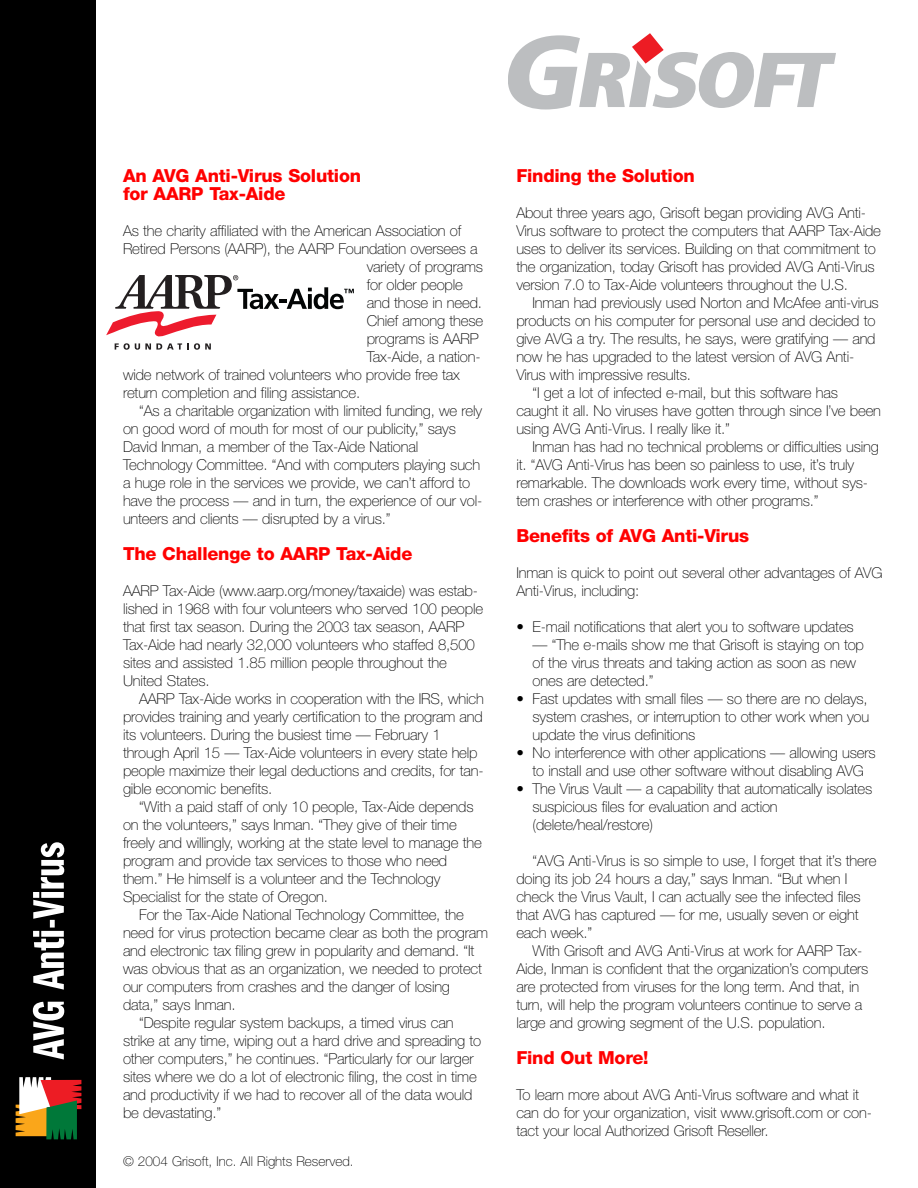
<style>
.page{position:relative;width:918px;height:1188px;background:#fff}
.page>*{position:absolute;margin:0;border:0;box-sizing:border-box;transform-origin:0 0}
.t1{font:800 18px/18px "Helvetica Neue";letter-spacing:-.015em;color:#f00}
.t2{font:100 15px/18px "Helvetica Neue";letter-spacing:-.01em;color:#000}
.t3{font:100 13.5px "Helvetica Neue";color:#000}
</style>
<div class="page">
<div style="left:0;top:0;width:96px;height:1188px;background:#000"></div>
<svg style="left:508px;top:33px;width:328px;height:77px"></svg>
<svg style="left:33px;top:842px;width:31px;height:218px"></svg>
<svg style="left:16px;top:1077px;width:65px;height:62px;background:#957850"></svg>
<svg style="left:106px;top:275px;width:248px;height:75px"></svg>
<p class="t1" style="left:123px;top:168px;width:240px">An AVG Anti-Virus Solution for AARP Tax-Aide</p>
<p class="t2" style="left:123px;top:223px;width:340px">As the charity affiliated with the American Association of</p>
<p class="t2" style="left:123px;top:241px;width:356px">Retired Persons (AARP), the AARP Foundation oversees a</p>
<p class="t2" style="left:367px;top:259px;width:118px">variety of programs</p>
<p class="t2" style="left:367px;top:277px;width:98px">for older people</p>
<p class="t2" style="left:367px;top:295px;width:117px">and those in need.</p>
<p class="t2" style="left:367px;top:313px;width:118px">Chief among these</p>
<p class="t2" style="left:367px;top:331px;width:113px">programs is AARP</p>
<p class="t2" style="left:367px;top:349px;width:116px">Tax-Aide, a nation-</p>
<p class="t2" style="left:123px;top:367px;width:338px">wide network of trained volunteers who provide free tax</p>
<p class="t2" style="left:123px;top:385px;width:239px">return completion and filing assistance.</p>
<p class="t2" style="left:139px;top:403px;width:345px">“As a charitable organization with limited funding, we rely</p>
<p class="t2" style="left:123px;top:421px;width:334px">on good word of mouth for most of our publicity,” says</p>
<p class="t2" style="left:123px;top:439px;width:297px">David Inman, a member of the Tax-Aide National</p>
<p class="t2" style="left:123px;top:457px;width:359px">Technology Committee. “And with computers playing such</p>
<p class="t2" style="left:123px;top:475px;width:349px">a huge role in the services we provide, we can’t afford to</p>
<p class="t2" style="left:123px;top:493px;width:361px">have the process — and in turn, the experience of our vol-</p>
<p class="t2" style="left:123px;top:511px;width:269px">unteers and clients — disrupted by a virus.”</p>
<p class="t1" style="left:123px;top:546px;width:291px">The Challenge to AARP Tax-Aide</p>
<p class="t2" style="left:123px;top:583px;width:362px">AARP Tax-Aide (www.aarp.org/money/taxaide) was estab&shy;lished in 1968 with four volunteers who served 100 people that first tax season. During the 2003 tax season, AARP Tax-Aide had nearly 32,000 volunteers who staffed 8,500 sites and assisted 1.85 million people throughout the United States.</p>
<p class="t2" style="left:123px;top:691px;width:362px;text-indent:16px">AARP Tax-Aide works in cooperation with the IRS, which provides training and yearly certification to the program and its volunteers. During the busiest time — February 1 through April 15 — Tax-Aide volunteers in every state help people maximize their legal deductions and credits, for tan&shy;gible economic benefits.</p>
<p class="t2" style="left:123px;top:799px;width:360px;text-indent:16px">“With a paid staff of only 10 people, Tax-Aide depends on the volunteers,” says Inman. “They give of their time freely and willingly, working at the state level to manage the program and provide tax services to those who need them.” He himself is a volunteer and the Technology Specialist for the state of Oregon.</p>
<p class="t2" style="left:139px;top:907px;width:326px">For the Tax-Aide National Technology Committee, the</p>
<p class="t2" style="left:123px;top:925px;width:367px">need for virus protection became clear as both the program</p>
<p class="t2" style="left:123px;top:943px;width:353px">and electronic tax filing grew in popularity and demand. “It</p>
<p class="t2" style="left:123px;top:961px;width:361px">was obvious that as an organization, we needed to protect</p>
<p class="t2" style="left:123px;top:979px;width:329px">our computers from crashes and the danger of losing</p>
<p class="t2" style="left:123px;top:997px;width:114px">data,” says Inman.</p>
<p class="t2" style="left:139px;top:1015px;width:316px">“Despite regular system backups, a timed virus can</p>
<p class="t2" style="left:123px;top:1033px;width:360px">strike at any time, wiping out a hard drive and spreading to</p>
<p class="t2" style="left:123px;top:1051px;width:352px">other computers,” he continues. “Particularly for our larger</p>
<p class="t2" style="left:123px;top:1069px;width:355px">sites where we do a lot of electronic filing, the cost in time</p>
<p class="t2" style="left:123px;top:1087px;width:351px">and productivity if we had to recover all of the data would</p>
<p class="t2" style="left:123px;top:1105px;width:100px">be devastating.”</p>
<p class="t3" style="left:123px;top:1156px;width:232px">© 2004 Grisoft, Inc. All Rights Reserved.</p>
<p class="t1" style="left:516px;top:168px;width:180px">Finding the Solution</p>
<p class="t2" style="left:516px;top:205px;width:366px">About three years ago, Grisoft began providing AVG Anti-Virus software to protect the computers that AARP Tax-Aide uses to deliver its services. Building on that commitment to the organization, today Grisoft has provided AVG Anti-Virus version 7.0 to Tax-Aide volunteers throughout the U.S.</p>
<p class="t2" style="left:533px;top:295px;width:348px">Inman had previously used Norton and McAfee anti-virus</p>
<p class="t2" style="left:516px;top:313px;width:361px">products on his computer for personal use and decided to</p>
<p class="t2" style="left:516px;top:331px;width:361px">give AVG a try. The results, he says, were gratifying — and</p>
<p class="t2" style="left:516px;top:349px;width:339px">now he has upgraded to the latest version of AVG Anti-</p>
<p class="t2" style="left:516px;top:367px;width:176px">Virus with impressive results.</p>
<p class="t2" style="left:533px;top:385px;width:307px">“I get a lot of infected e-mail, but this software has</p>
<p class="t2" style="left:516px;top:403px;width:366px">caught it all. No viruses have gotten through since I’ve been</p>
<p class="t2" style="left:516px;top:421px;width:215px">using AVG Anti-Virus. I really like it.”</p>
<p class="t2" style="left:533px;top:439px;width:348px">Inman has had no technical problems or difficulties using</p>
<p class="t2" style="left:516px;top:457px;width:339px">it. “AVG Anti-Virus has been so painless to use, it’s truly</p>
<p class="t2" style="left:516px;top:475px;width:353px">remarkable. The downloads work every time, without sys-</p>
<p class="t2" style="left:516px;top:493px;width:304px">tem crashes or interference with other programs.”</p>
<p class="t1" style="left:516px;top:528px;width:234px">Benefits of AVG Anti-Virus</p>
<p class="t2" style="left:516px;top:565px;width:368px">Inman is quick to point out several other advantages of AVG<br>Anti-Virus, including:</p>
<p class="t2" style="left:516px;top:619px;width:339px">• E-mail notifications that alert you to software updates</p>
<p class="t2" style="left:533px;top:637px;width:333px">— “The e-mails show me that Grisoft is staying on top of the virus threats and taking action as soon as new ones are detected.”</p>
<p class="t2" style="left:533px;top:691px;width:338px;text-align:justify;text-indent:-16px">• Fast updates with small files — so there are no delays, system crashes, or interruption to other work when you update the virus definitions</p>
<p class="t2" style="left:516px;top:745px;width:361px;text-align:center">• No interference with other applications — allowing users to install and use other software without disabling AVG</p>
<p class="t2" style="left:533px;top:781px;width:341px;text-indent:-16px">• The Virus Vault — a capability that automatically isolates suspicious files for evaluation and action (delete/heal/restore)</p>
<p class="t2" style="left:516px;top:853px;width:362px;text-indent:16px">“AVG Anti-Virus is so simple to use, I forget that it’s there doing its job 24 hours a day,” says Inman. “But when I check the Virus Vault, I can actually see the infected files that AVG has captured — for me, usually seven or eight each week.”</p>
<p class="t2" style="left:516px;top:943px;width:354px;text-indent:16px">With Grisoft and AVG Anti-Virus at work for AARP Tax-Aide, Inman is confident that the organization’s computers are protected from viruses for the long term. And that, in turn, will help the program volunteers continue to serve a large and growing segment of the U.S. population.</p>
<p class="t1" style="left:516px;top:1050px;width:134px">Find Out More!</p>
<p class="t2" style="left:516px;top:1087px;width:357px">To learn more about AVG Anti-Virus software and what it can do for your organization, visit www.grisoft.com or con&shy;tact your local Authorized Grisoft Reseller.</p>
</div>
